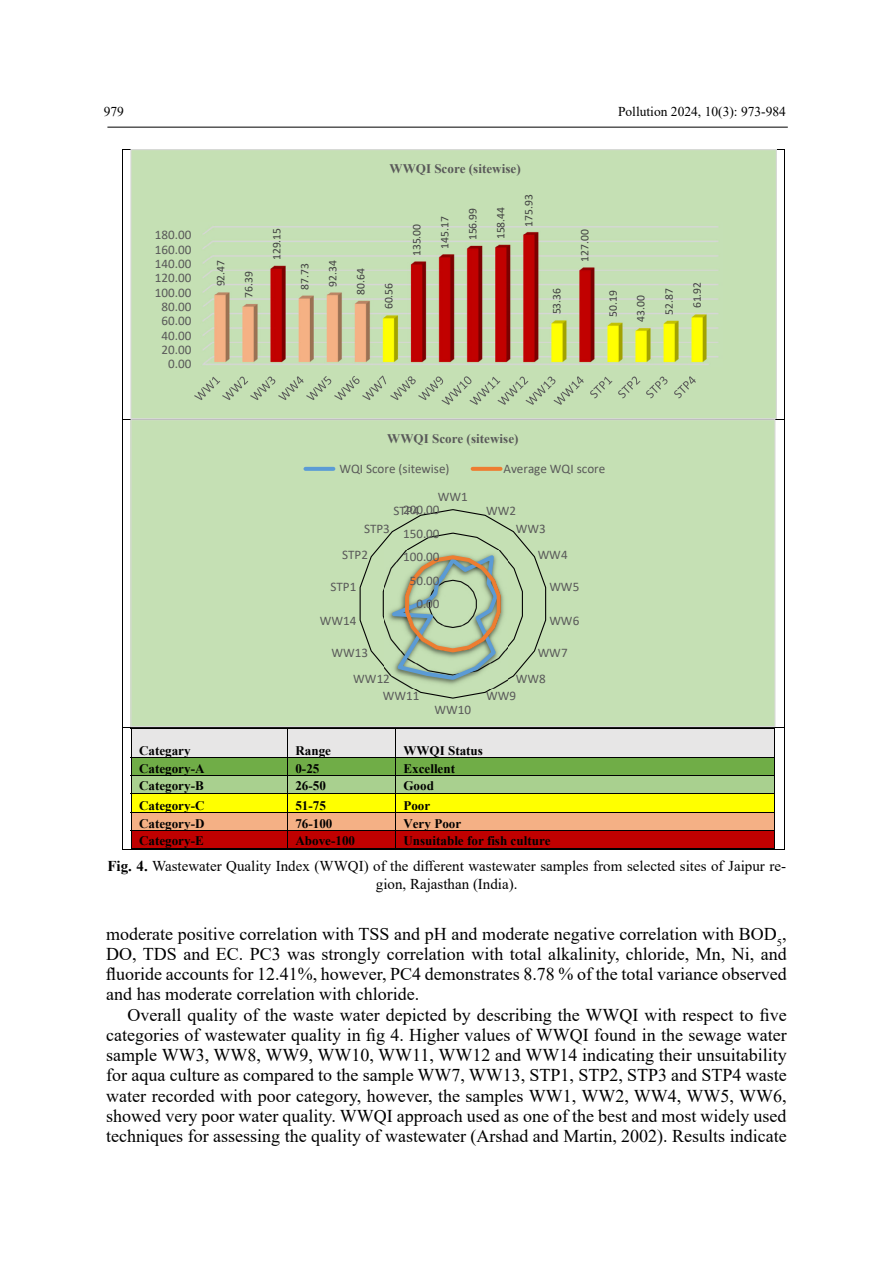
<style>
.page{position:relative;width:893px;height:1263px;background:#fff}
.page>*{position:absolute;margin:0;border:0;box-sizing:border-box;transform-origin:0 0}
.t1{font:18px/20.2px "Times New Roman";color:#000;text-align:justify}
.t2{font:17.4px "Times New Roman";color:#000}
.t3{font:15px/18px "Times New Roman";color:#000;text-align:center}
.t4{font:13.5px "Times New Roman";color:#000}
.t5{font:13.05px/17.1px "Calibri";color:#595959}
.t6{font:700 13.05px "Times New Roman";color:#000}
.t7{font:700 13.05px "Times New Roman";color:#595959}
.t8{font:11.55px "Calibri";letter-spacing:-.005em;color:#404040}
.s1{font-weight:700}
</style>
<div class="page">
<hr style="left:107px;top:127px;width:681px;height:1px;background:#000">
<hr style="left:123px;top:149px;width:662px;height:1px;background:#000">
<hr style="left:123px;top:150px;width:1px;height:269px;background:#000">
<hr style="left:785px;top:150px;width:1px;height:269px;background:#000">
<hr style="left:123px;top:419px;width:662px;height:1px;background:#000">
<hr style="left:123px;top:420px;width:1px;height:307px;background:#000">
<hr style="left:785px;top:420px;width:1px;height:307px;background:#000">
<div style="left:131px;top:729px;width:156px;height:28px;background:#e7e6e6"></div>
<div style="left:288px;top:729px;width:107px;height:28px;background:#e7e6e6"></div>
<div style="left:395px;top:729px;width:379px;height:28px;background:#e7e6e6"></div>
<hr style="left:131px;top:728px;width:644px;height:1px;background:#000">
<div style="left:131px;top:758px;width:156px;height:17px;background:#70ad47"></div>
<div style="left:288px;top:758px;width:107px;height:17px;background:#70ad47"></div>
<div style="left:395px;top:758px;width:379px;height:17px;background:#70ad47"></div>
<hr style="left:131px;top:757px;width:644px;height:1px;background:#000">
<div style="left:131px;top:776px;width:156px;height:17px;background:#a9d08f"></div>
<div style="left:288px;top:776px;width:107px;height:17px;background:#a9d08f"></div>
<div style="left:395px;top:776px;width:379px;height:17px;background:#a9d08f"></div>
<hr style="left:131px;top:775px;width:644px;height:1px;background:#000">
<div style="left:131px;top:794px;width:156px;height:18px;background:#ff0"></div>
<div style="left:288px;top:794px;width:107px;height:18px;background:#ff0"></div>
<div style="left:395px;top:794px;width:379px;height:18px;background:#ff0"></div>
<hr style="left:131px;top:793px;width:644px;height:1px;background:#000">
<div style="left:131px;top:813px;width:156px;height:17px;background:#f4b085"></div>
<div style="left:288px;top:813px;width:107px;height:17px;background:#f4b085"></div>
<div style="left:395px;top:813px;width:379px;height:17px;background:#f4b085"></div>
<hr style="left:131px;top:812px;width:644px;height:1px;background:#000">
<div style="left:131px;top:831px;width:156px;height:17px;background:#c00000"></div>
<div style="left:288px;top:831px;width:107px;height:17px;background:#c00000"></div>
<div style="left:395px;top:831px;width:379px;height:17px;background:#c00000"></div>
<hr style="left:131px;top:830px;width:644px;height:1px;background:#000">
<svg style="left:131px;top:729px;width:1px;height:119px"></svg>
<hr style="left:131px;top:848px;width:156px;height:1px;background:#000">
<svg style="left:287px;top:729px;width:1px;height:120px"></svg>
<hr style="left:288px;top:848px;width:107px;height:1px;background:#000">
<svg style="left:395px;top:729px;width:1px;height:120px"></svg>
<hr style="left:396px;top:848px;width:378px;height:1px;background:#000">
<svg style="left:774px;top:729px;width:1px;height:120px"></svg>
<hr style="left:123px;top:727px;width:662px;height:1px;background:#000">
<hr style="left:123px;top:728px;width:1px;height:122px;background:#000">
<hr style="left:123px;top:849px;width:662px;height:1px;background:#000">
<hr style="left:785px;top:728px;width:1px;height:122px;background:#000">
<div style="left:131px;top:150px;width:645px;height:269px;background:#c5e0b4"></div>
<img style="left:202px;top:226px;width:517px;height:139px">
<svg style="left:194px;top:376px;width:390px;height:29px"></svg>
<svg style="left:590px;top:377px;width:22px;height:21px"></svg>
<svg style="left:618px;top:376px;width:22px;height:22px"></svg>
<svg style="left:646px;top:376px;width:21px;height:22px"></svg>
<svg style="left:674px;top:376px;width:22px;height:22px"></svg>
<div style="left:130px;top:150px;width:647px;height:269px;border:1px solid #d9d9d9"></div>
<div style="left:131px;top:420px;width:644px;height:306px;background:#c5e0b4"></div>
<svg style="left:359px;top:509px;width:188px;height:190px"></svg>
<svg style="left:305px;top:467px;width:28px;height:4px"></svg>
<svg style="left:473px;top:467px;width:28px;height:4px"></svg>
<p class="t4" style="left:104px;top:102px;width:22px">979</p>
<p class="t4" style="left:618px;top:102px;width:170px">Pollution 2024, 10(3): 973-984</p>
<p class="t5" style="left:155px;top:226px;width:38px">180.00</p>
<p class="t5" style="left:155px;top:240px;width:38px">160.00</p>
<p class="t5" style="left:155px;top:255px;width:38px">140.00</p>
<p class="t5" style="left:155px;top:269px;width:38px">120.00</p>
<p class="t5" style="left:155px;top:283px;width:38px">100.00</p>
<p class="t5" style="left:162px;top:298px;width:31px">80.00</p>
<p class="t5" style="left:162px;top:312px;width:31px">60.00</p>
<p class="t5" style="left:162px;top:326px;width:31px">40.00</p>
<p class="t5" style="left:162px;top:341px;width:31px">20.00</p>
<p class="t5" style="left:168px;top:355px;width:25px">0.00</p>
<p class="t8" style="left:213px;top:286px;width:28px;rotate:-90deg">92.47</p>
<p class="t8" style="left:241px;top:298px;width:28px;rotate:-90deg">76.39</p>
<p class="t8" style="left:269px;top:260px;width:34px;rotate:-90deg">129.15</p>
<p class="t8" style="left:297px;top:290px;width:28px;rotate:-90deg">87.73</p>
<p class="t8" style="left:325px;top:287px;width:28px;rotate:-90deg">92.34</p>
<p class="t8" style="left:353px;top:295px;width:28px;rotate:-90deg">80.64</p>
<p class="t7" style="left:390px;top:159px;width:133px">WWQI Score (sitewise)</p>
<p class="t8" style="left:381px;top:309px;width:28px;rotate:-90deg">60.56</p>
<p class="t8" style="left:409px;top:256px;width:34px;rotate:-90deg">135.00</p>
<p class="t8" style="left:437px;top:249px;width:34px;rotate:-90deg">145.17</p>
<p class="t8" style="left:465px;top:240px;width:34px;rotate:-90deg">156.99</p>
<p class="t8" style="left:493px;top:239px;width:34px;rotate:-90deg">158.44</p>
<p class="t8" style="left:521px;top:227px;width:34px;rotate:-90deg">175.93</p>
<p class="t8" style="left:549px;top:314px;width:28px;rotate:-90deg">53.36</p>
<p class="t8" style="left:577px;top:262px;width:34px;rotate:-90deg">127.00</p>
<p class="t8" style="left:605px;top:317px;width:28px;rotate:-90deg">50.19</p>
<p class="t8" style="left:633px;top:322px;width:28px;rotate:-90deg">43.00</p>
<p class="t8" style="left:661px;top:315px;width:28px;rotate:-90deg">52.87</p>
<p class="t8" style="left:689px;top:308px;width:28px;rotate:-90deg">61.92</p>
<p class="t7" style="left:387px;top:429px;width:133px">WWQI Score (sitewise)</p>
<p class="t5" style="left:339px;top:459px;width:112px">WQI Score (sitewise)</p>
<p class="t5" style="left:503px;top:459px;width:103px">Average WQI score</p>
<p class="t5" style="left:438px;top:488px;width:31px">WW1</p>
<p class="t5" style="left:403px;top:501px;width:38px">200.00</p>
<p class="t5" style="left:394px;top:502px;width:27px">STP4</p>
<p class="t5" style="left:364px;top:519px;width:27px">STP3</p>
<p class="t5" style="left:342px;top:545px;width:27px">STP2</p>
<p class="t5" style="left:330px;top:577px;width:27px">STP1</p>
<p class="t5" style="left:320px;top:611px;width:38px">WW14</p>
<p class="t5" style="left:331px;top:643px;width:38px">WW13</p>
<p class="t5" style="left:353px;top:669px;width:38px">WW12</p>
<p class="t5" style="left:403px;top:524px;width:38px">150.00</p>
<p class="t5" style="left:403px;top:548px;width:38px">100.00</p>
<p class="t5" style="left:410px;top:571px;width:31px">50.00</p>
<p class="t5" style="left:416px;top:595px;width:25px">0.00</p>
<p class="t5" style="left:383px;top:686px;width:38px">WW11</p>
<p class="t5" style="left:435px;top:701px;width:38px">WW10</p>
<p class="t5" style="left:516px;top:502px;width:31px;text-indent:-30px">WW2<br>WW3</p>
<p class="t5" style="left:538px;top:545px;width:31px">WW4</p>
<p class="t5" style="left:549px;top:577px;width:31px">WW5</p>
<p class="t5" style="left:549px;top:611px;width:31px">WW6</p>
<p class="t5" style="left:516px;top:639px;width:53px;line-height:26.1px;text-indent:22px">WW7<br>WW8</p>
<p class="t5" style="left:486px;top:686px;width:31px">WW9</p>
<p class="t6" style="left:139px;top:741px;width:53px">Categary</p>
<p class="t6" style="left:295px;top:741px;width:37px">Range</p>
<p class="t6" style="left:403px;top:741px;width:81px">WWQI Status</p>
<p class="t6" style="left:139px;top:759px;width:67px">Category-A</p>
<p class="t6" style="left:295px;top:759px;width:26px">0-25</p>
<p class="t6" style="left:403px;top:759px;width:53px">Excellent</p>
<p class="t6" style="left:139px;top:777px;width:66px">Category-B</p>
<p class="t6" style="left:295px;top:777px;width:32px">26-50</p>
<p class="t6" style="left:403px;top:777px;width:32px">Good</p>
<p class="t6" style="left:139px;top:796px;width:67px">Category-C</p>
<p class="t6" style="left:295px;top:796px;width:32px">51-75</p>
<p class="t6" style="left:403px;top:796px;width:28px">Poor</p>
<p class="t6" style="left:139px;top:814px;width:67px">Category-D</p>
<p class="t6" style="left:295px;top:814px;width:39px">76-100</p>
<p class="t6" style="left:403px;top:814px;width:59px">Very Poor</p>
<p class="t6" style="left:139px;top:831px;width:66px">Category-E</p>
<p class="t6" style="left:295px;top:831px;width:61px">Above-100</p>
<p class="t6" style="left:403px;top:831px;width:149px">Unsuitable for fish culture</p>
<p class="t3" style="left:107px;top:856px;width:680px"><span class="s1">Fig. 4.</span> Wastewater Quality Index (WWQI) of the different wastewater samples from selected sites of Jaipur re&shy;gion, Rajasthan (India).</p>
<p class="t2" style="left:123px;top:920px;width:246px">of Jaipur region, Rajasthan (India).</p>
<p class="t1" style="left:106px;top:923px;width:682px">moderate positive correlation with TSS and pH and moderate negative correlation with BOD<sub>5</sub>, DO, TDS and EC. PC3 was strongly correlation with total alkalinity, chloride, Mn, Ni, and fluoride accounts for 12.41%, however, PC4 demonstrates 8.78 % of the total variance observed and has moderate correlation with chloride.</p>
<p class="t1" style="left:106px;top:1004px;width:682px;text-indent:21px">Overall quality of the waste water depicted by describing the WWQI with respect to five categories of wastewater quality in fig 4. Higher values of WWQI found in the sewage water sample WW3, WW8, WW9, WW10, WW11, WW12 and WW14 indicating their unsuitability for aqua culture as compared to the sample WW7, WW13, STP1, STP2, STP3 and STP4 waste water recorded with poor category, however, the samples WW1, WW2, WW4, WW5, WW6, showed very poor water quality. WWQI approach used as one of the best and most widely used techniques for assessing the quality of wastewater (Arshad and Martin, 2002). Results indicate</p>
</div>
